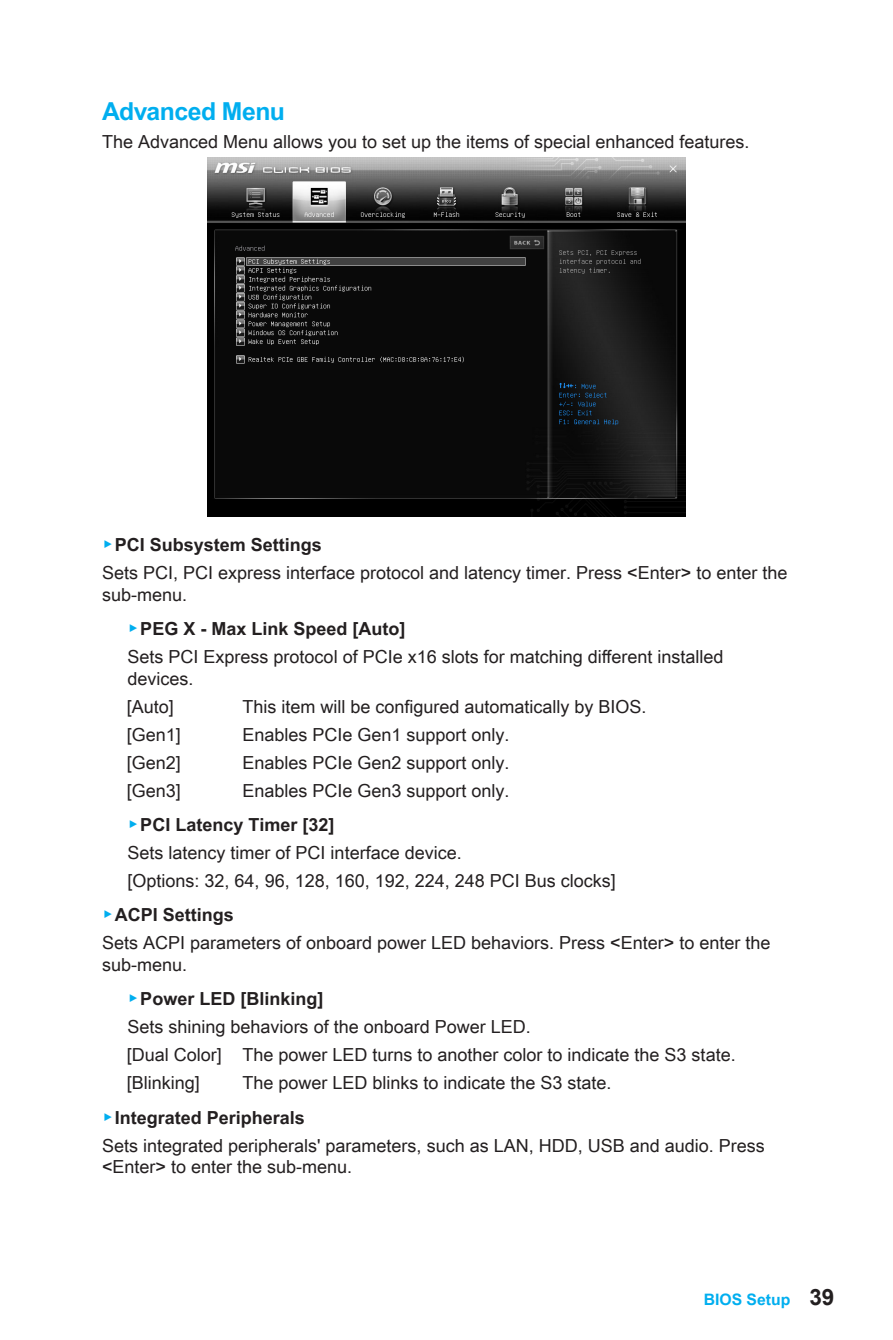
<style>
.page{position:relative;width:893px;height:1340px;background:#fff}
.page>*{position:absolute;margin:0;border:0;box-sizing:border-box;transform-origin:0 0}
.t1{font:700 24.75px "Arial Unicode MS";letter-spacing:-.02em;color:#00aeef}
.t2{font:18px/27.9px "Arial Unicode MS";color:#231f20}
.t3{font:700 18px/34.4px "Arial Unicode MS";color:#231f20}
.t4{font:700 15.75px "Arial Unicode MS";color:#00aeef}
.s1{color:#00aeef}
.s2{font-weight:700}
.s3{font-weight:400}
.s4{font-weight:400;color:#00aeef}
.s5{font-family:"Arial";font-size:22.5px;color:#231f20}
</style>
<div class="page">
<img style="left:207px;top:158px;width:479px;height:358px">
<h1 class="t1" style="left:102px;top:93px;width:184px">Advanced Menu</h1>
<p class="t2" style="left:102px;top:127px;width:649px">The Advanced Menu allows you to set up the items of special enhanced features.</p>
<p class="t2" style="left:102px;top:530px;width:687px"><span class="s1">▶</span><span class="s2">PCI Subsystem Settings<br></span>Sets PCI, PCI express interface protocol and latency timer. Press &lt;Enter&gt; to enter the</p>
<p class="t3" style="left:128px;top:577px;width:279px;text-indent:-26px"><span class="s3">sub-menu.<br></span><span class="s4">▶</span>PEG X - Max Link Speed [Auto]</p>
<p class="t2" style="left:128px;top:645px;width:597px;line-height:21.6px">Sets PCI Express protocol of PCIe x16 slots for matching different installed devices.</p>
<p class="t2" style="left:127px;top:692px;width:49px">[Auto]</p>
<p class="t2" style="left:242px;top:692px;width:406px">This item will be configured automatically by BIOS.</p>
<p class="t2" style="left:127px;top:720px;width:56px">[Gen1]</p>
<p class="t2" style="left:242px;top:720px;width:269px">Enables PCIe Gen1 support only.</p>
<p class="t2" style="left:127px;top:748px;width:56px">[Gen2]</p>
<p class="t2" style="left:242px;top:748px;width:269px">Enables PCIe Gen2 support only.</p>
<p class="t2" style="left:127px;top:776px;width:56px">[Gen3]</p>
<p class="t2" style="left:128px;top:772px;width:383px;line-height:34.4px;text-indent:115px">Enables PCIe Gen3 support only. <span class="s1">▶</span><span class="s2">PCI Latency Timer [32]</span></p>
<p class="t2" style="left:128px;top:838px;width:490px">Sets latency timer of PCI interface device.<br>[Options: 32, 64, 96, 128, 160, 192, 224, 248 PCI Bus clocks]</p>
<p class="t2" style="left:102px;top:900px;width:670px"><span class="s1">▶</span><span class="s2">ACPI Settings<br></span>Sets ACPI parameters of onboard power LED behaviors. Press &lt;Enter&gt; to enter the</p>
<p class="t3" style="left:128px;top:947px;width:197px;text-indent:-26px"><span class="s3">sub-menu.<br></span><span class="s4">▶</span>Power LED [Blinking]</p>
<p class="t2" style="left:127px;top:1012px;width:610px">Sets shining behaviors of the onboard Power LED.<br>[Dual Color] The power LED turns to another color to indicate the S3 state. [Blinking]</p>
<p class="t2" style="left:102px;top:1065px;width:511px;line-height:34.4px;text-indent:140px">The power LED blinks to indicate the S3 state. <span class="s1">▶</span><span class="s2">Integrated Peripherals</span></p>
<p class="t2" style="left:102px;top:1134px;width:664px;line-height:21.6px">Sets integrated peripherals' parameters, such as LAN, HDD, USB and audio. Press &lt;Enter&gt; to enter the sub-menu.</p>
<p class="t4" style="left:704px;top:1287px;width:132px">BIOS Setup <span class="s5">39</span></p>
</div>
